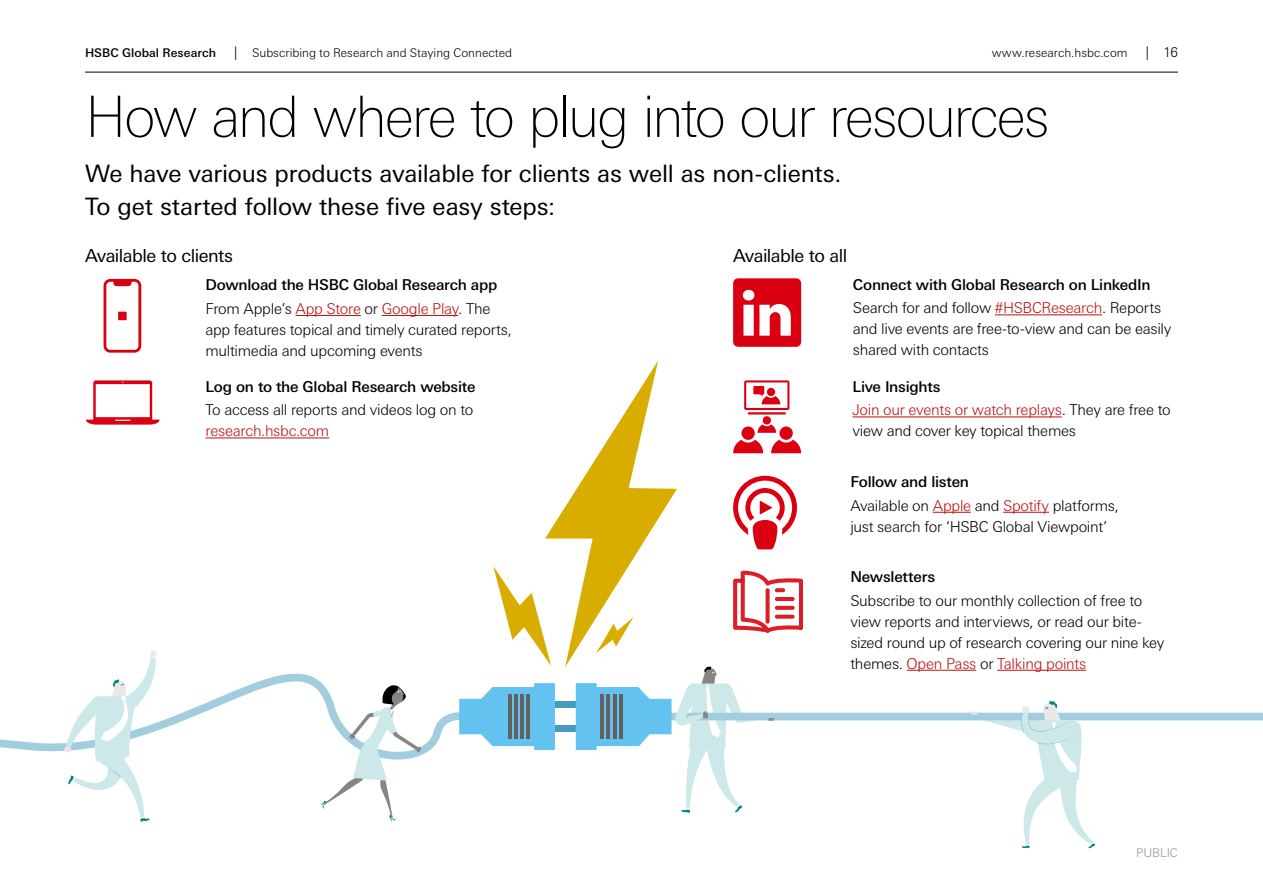
<style>
.page{position:relative;width:1263px;height:893px;background:#fff}
.page>*{position:absolute;margin:0;border:0;box-sizing:border-box;transform-origin:0 0}
.t1{font:100 57px "Univers Nextfor HSBC";letter-spacing:-.04em;color:#000}
.t2{font:24px/33px "Univers Nextfor HSBC";letter-spacing:-.01em;color:#000}
.t3{font:18px "Univers Nextfor HSBC";letter-spacing:-.035em;color:#000}
.t4{font:300 15px/21px "Univers Nextfor HSBC";letter-spacing:-.02em;color:#000}
.t5{font:500 15px/23.5px "Univers Nextfor HSBC";letter-spacing:-.015em;color:#000}
.t6{font:300 15px/23.5px "Univers Nextfor HSBC";letter-spacing:-.02em;color:#ba1110}
.t7{font:300 13.5px "Univers Nextfor HSBC";color:#000}
.t8{font:300 12px "Univers Nextfor HSBC";color:#000}
.t9{font:500 12px "Univers Nextfor HSBC";letter-spacing:.005em;color:#000}
.t10{font:300 12px "Univers Nextfor HSBC";letter-spacing:-.005em;color:#949494}
.s1{font-size:13.5px}
.s2{font-weight:300}
.s3{font-weight:300;color:#ba1110}
.s4{font-weight:500;color:#000}
.s5{color:#000}
.s6{font-weight:500}
.s7{color:#ba1110}
</style>
<div class="page">
<hr style="left:85px;top:72px;width:1093px;height:1px;background:#000">
<div style="left:661px;top:713px;width:602px;height:7px;background:#a2cddf"></div>
<svg style="left:0;top:673px;width:459px;height:82px"></svg>
<svg style="left:971px;top:701px;width:124px;height:147px"></svg>
<svg style="left:64px;top:650px;width:92px;height:172px"></svg>
<svg style="left:321px;top:685px;width:100px;height:136px"></svg>
<hr style="left:933px;top:512px;width:38px;height:1px;background:#ba1110">
<hr style="left:1003px;top:512px;width:46px;height:1px;background:#ba1110">
<hr style="left:296px;top:315px;width:65px;height:1px;background:#ba1110">
<hr style="left:382px;top:315px;width:76px;height:1px;background:#ba1110">
<svg style="left:104px;top:279px;width:37px;height:74px"></svg>
<div style="left:118px;top:312px;width:9px;height:8px;background:#db0011"></div>
<hr style="left:995px;top:314px;width:107px;height:1px;background:#ba1110">
<svg style="left:733px;top:278px;width:68px;height:69px"></svg>
<hr style="left:852px;top:417px;width:210px;height:1px;background:#ba1110">
<hr style="left:205px;top:438px;width:124px;height:1px;background:#ba1110">
<svg style="left:86px;top:380px;width:74px;height:45px"></svg>
<hr style="left:907px;top:670px;width:69px;height:1px;background:#ba1110">
<hr style="left:997px;top:670px;width:89px;height:1px;background:#ba1110">
<svg style="left:459px;top:360px;width:346px;height:453px"></svg>
<p class="t9" style="left:85px;top:44px;width:133px">HSBC Global Research</p>
<p class="t8" style="left:234px;top:44px;width:279px"><span class="s1">|</span> Subscribing to Research and Staying Connected</p>
<p class="t8" style="left:992px;top:44px;width:137px">www.research.hsbc.com</p>
<p class="t7" style="left:1146px;top:42px;width:34px">| 16</p>
<h1 class="t1" style="left:85px;top:77px;width:966px">How and where to plug into our resources</h1>
<h2 class="t2" style="left:85px;top:155px;width:758px">We have various products available for clients as well as non-clients.<br>To get started follow these five easy steps:</h2>
<p class="t3" style="left:85px;top:243px;width:149px">Available to clients</p>
<p class="t3" style="left:733px;top:243px;width:116px">Available to all</p>
<p class="t5" style="left:205px;top:272px;width:293px">Download the HSBC Global Research app<br><span class="s2">From Apple’s</span> <span class="s3">App Store</span> <span class="s2">or</span> <span class="s3">Google Play</span><span class="s2">. The</span></p>
<p class="t4" style="left:205px;top:318px;width:308px">app features topical and timely curated reports, multimedia and upcoming events</p>
<p class="t5" style="left:205px;top:374px;width:272px">Log on to the Global Research website</p>
<p class="t4" style="left:205px;top:399px;width:269px">To access all reports and videos log on to</p>
<p class="t6" style="left:205px;top:418px;width:125px">research.hsbc.com</p>
<p class="t5" style="left:853px;top:272px;width:310px">Connect with Global Research on LinkedIn<br><span class="s2">Search for and follow</span> <span class="s3">#HSBCResearch</span><span class="s2">. Reports</span></p>
<p class="t4" style="left:853px;top:318px;width:320px">and live events are free-to-view and can be easily shared with contacts</p>
<p class="t6" style="left:852px;top:374px;width:320px"><span class="s4">Live Insights<br></span>Join our events or watch replays<span class="s5">. They are free to</span></p>
<p class="t4" style="left:852px;top:420px;width:225px">view and cover key topical themes</p>
<p class="t4" style="left:850px;top:469px;width:270px;line-height:23.5px"><span class="s6">Follow and listen<br></span>Available on <span class="s7">Apple</span> and <span class="s7">Spotify</span> platforms,</p>
<p class="t4" style="left:850px;top:515px;width:259px">just search for ‘HSBC Global Viewpoint’</p>
<p class="t5" style="left:850px;top:564px;width:86px">Newsletters</p>
<p class="t4" style="left:850px;top:589px;width:315px">Subscribe to our monthly collection of free to view reports and interviews, or read our bite&shy;sized round up of research covering our nine key themes. <span class="s7">Open Pass</span> or <span class="s7">Talking points</span></p>
<p class="t10" style="left:1136px;top:844px;width:43px">PUBLIC</p>
</div>
